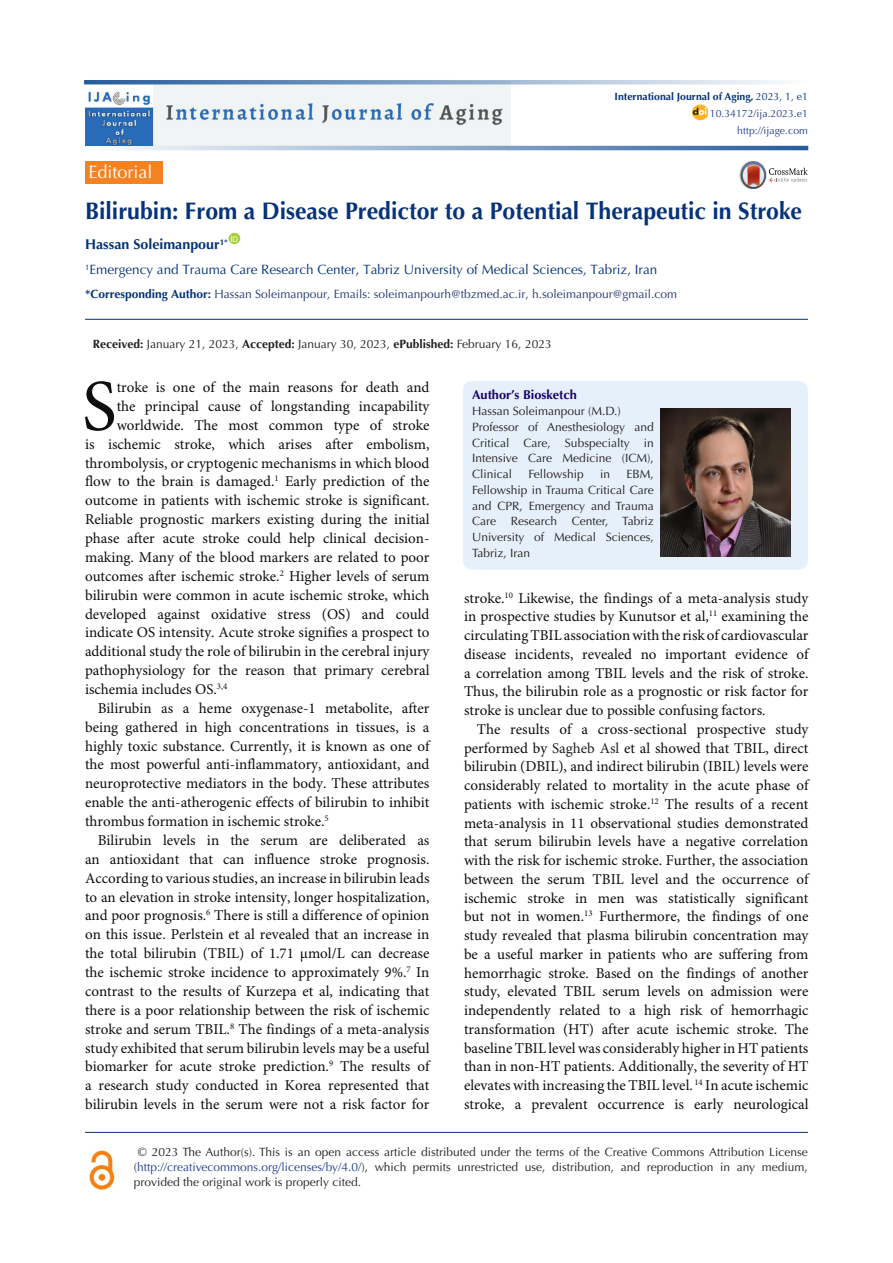
<style>
.page{position:relative;width:893px;height:1263px;background:#fff}
.page>*{position:absolute;margin:0;border:0;box-sizing:border-box;transform-origin:0 0}
.t1{font:73.05px "Minion Pro";color:#0d0d0d}
.t2{font:700 24px "Optima LT Std";color:#053278;scale:.96 1}
.t3{font:18px "Optima LT Std";color:#fff}
.t4{font:15px/18.8px "Minion Pro";color:#0d0d0d;text-align:justify}
.t5{font:700 14.25px "Optima LT Std";color:#053278}
.t6{font:13.5px "Optima LT Std";color:#053278}
.t7{font:700 12.75px "Optima LT Std";color:#190066}
.corresponding{font:12px/15.8px "Optima LT Std";color:#231f20;text-align:justify}
.t8{font:12px "Optima LT Std";color:#213773}
.t9{font:700 10.5px "Optima LT Std";color:#053278}
.t10{font:10.5px "Optima LT Std";color:#253f8e}
.t11{font:7.8px "Arial";color:#fff}
.s1{font-style:italic}
.s2{font-weight:400}
.s3{font-weight:700;color:#053278}
.s4{font-weight:700}
.s5{color:#231f20}
.s6{color:#253f8e}
</style>
<div class="page">
<hr style="left:85px;top:1132px;width:723px;height:1px;background:#053278">
<div style="left:228px;top:233px;width:12px;height:11px;background:#a6ce39;border-radius:50%"></div>
<img style="left:739px;top:169px;width:2px;height:13px">
<svg style="left:741px;top:161px;width:67px;height:28px"></svg>
<img style="left:85px;top:84px;width:425px;height:62px">
<div style="left:85px;top:161px;width:78px;height:23px;background:#f58220"></div>
<svg style="left:84px;top:80px;width:697px;height:4px;background:#8ba7c9"></svg>
<svg style="left:112px;top:146px;width:696px;height:4px;background:#8da9ca"></svg>
<img style="left:692px;top:105px;width:16px;height:15px">
<img style="left:89px;top:1150px;width:26px;height:40px">
<hr style="left:85px;top:319px;width:723px;height:1px;background:#053278">
<div style="left:463px;top:381px;width:344px;height:188px;background:#e6f0fa;border-radius:9px"></div>
<div style="left:463px;top:381px;width:345px;height:188px;border:1px solid #e8f2fa;border-radius:9px"></div>
<img style="left:660px;top:408px;width:130px;height:149px">
<p class="t3" style="left:88px;top:161px;width:66px">Editorial</p>
<p class="t9" style="left:614px;top:91px;width:195px">International Journal of Aging<span class="s1">,</span> <span class="s2">2023, 1, e1</span></p>
<p class="t10" style="left:710px;top:107px;width:100px">10.34172/ija.2023.e1</p>
<p class="t10" style="left:737px;top:124px;width:72px">http://ijage.com</p>
<p class="t2" style="left:85px;top:196px;width:748px">Bilirubin: From a Disease Predictor to a Potential Therapeutic in Stroke</p>
<p class="t5" style="left:85px;top:236px;width:144px">Hassan Soleimanpour<sup>1*</sup></p>
<p class="t11" style="left:230px;top:233px;width:9px">ID</p>
<p class="t6" style="left:85px;top:262px;width:574px"><sup>1</sup>Emergency and Trauma Care Research Center, Tabriz University of Medical Sciences, Tabriz, Iran</p>
<p class="t8" style="left:85px;top:287px;width:594px"><span class="s3">*Corresponding Author:</span> Hassan Soleimanpour, Emails: soleimanpourh@tbzmed.ac.ir, h.soleimanpour@gmail.com</p>
<p class="corresponding" style="left:93px;top:336px;width:460px"><span class="s4">Received:</span> January 21, 2023, <span class="s4">Accepted:</span> January 30, 2023, <span class="s4">ePublished:</span> February 16, 2023</p>
<p class="t1" style="left:82px;top:363px;width:36px">S</p>
<p class="t4" style="left:117px;top:378px;width:314px">troke is one of the main reasons for death and</p>
<p class="t7" style="left:472px;top:388px;width:106px">Author’s Biosketch</p>
<p class="corresponding" style="left:472px;top:403px;width:150px">Hassan Soleimanpour (M.D.)</p>
<p class="corresponding" style="left:472px;top:419px;width:183px">Professor of Anesthesiology and Critical Care, Subspecialty in Intensive Care Medicine (ICM), Clinical</p>
<p class="t4" style="left:117px;top:397px;width:314px">the principal cause of longstanding incapability</p>
<p class="t4" style="left:117px;top:416px;width:314px">worldwide. The most common type of stroke</p>
<p class="t4" style="left:85px;top:435px;width:346px">is ischemic stroke, which arises after embolism,</p>
<p class="t4" style="left:85px;top:454px;width:346px">thrombolysis, or cryptogenic mechanisms in which blood</p>
<p class="t4" style="left:85px;top:473px;width:346px">flow to the brain is damaged.<sup>1</sup> Early prediction of the</p>
<p class="t4" style="left:85px;top:492px;width:346px">outcome in patients with ischemic stroke is significant.</p>
<p class="t4" style="left:85px;top:511px;width:346px">Reliable prognostic markers existing during the initial</p>
<p class="t4" style="left:85px;top:529px;width:346px">phase after acute stroke could help clinical decision-</p>
<p class="t4" style="left:85px;top:548px;width:346px">making. Many of the blood markers are related to poor</p>
<p class="t4" style="left:85px;top:567px;width:346px">outcomes after ischemic stroke.<sup>2</sup> Higher levels of serum</p>
<p class="t4" style="left:85px;top:586px;width:346px">bilirubin were common in acute ischemic stroke, which</p>
<p class="t4" style="left:85px;top:605px;width:346px">developed against oxidative stress (OS) and could</p>
<p class="t4" style="left:85px;top:624px;width:346px">indicate OS intensity. Acute stroke signifies a prospect to</p>
<p class="t4" style="left:85px;top:643px;width:346px">additional study the role of bilirubin in the cerebral injury</p>
<p class="t4" style="left:85px;top:661px;width:346px">pathophysiology for the reason that primary cerebral</p>
<p class="t4" style="left:85px;top:680px;width:144px">ischemia includes OS.<sup>3,4</sup></p>
<p class="t4" style="left:85px;top:699px;width:346px;text-indent:13px">Bilirubin as a heme oxygenase-1 metabolite, after being gathered in high concentrations in tissues, is a highly toxic substance. Currently, it is known as one of the most powerful anti-inflammatory, antioxidant, and neuroprotective mediators in the body. These attributes enable the anti-atherogenic effects of bilirubin to inhibit thrombus formation in ischemic stroke.<sup>5</sup></p>
<p class="t4" style="left:85px;top:831px;width:346px;text-indent:13px">Bilirubin levels in the serum are deliberated as an antioxidant that can influence stroke prognosis.<br>According to various studies, an increase in bilirubin leads to an elevation in stroke intensity, longer hospitalization, and poor prognosis.<sup>6</sup> There is still a difference of opinion on this issue. Perlstein et al revealed that an increase in the total bilirubin (TBIL) of 1.71 µmol/L can decrease the ischemic stroke incidence to approximately 9%.<sup>7</sup> In contrast to the results of Kurzepa et al, indicating that there is a poor relationship between the risk of ischemic stroke and serum TBIL.<sup>8</sup> The findings of a meta-analysis study exhibited that serum bilirubin levels may be a useful biomarker for acute stroke prediction.<sup>9</sup> The results of a research study conducted in Korea represented that bilirubin levels in the serum were not a risk factor for</p>
<p class="corresponding" style="left:528px;top:466px;width:57px">Fellowship</p>
<p class="corresponding" style="left:600px;top:466px;width:12px">in</p>
<p class="corresponding" style="left:472px;top:466px;width:183px;text-indent:154px">EBM, Fellowship in Trauma Critical Care and CPR, Emergency and Trauma Care Research Center, Tabriz University of Medical Sciences, Tabriz, Iran</p>
<p class="t4" style="left:464px;top:589px;width:346px">stroke.<sup>10</sup> Likewise, the findings of a meta-analysis study in prospective studies by Kunutsor et al,<sup>11</sup> examining the circulating TBIL association with the risk of cardiovascular disease incidents, revealed no important evidence of a correlation among TBIL levels and the risk of stroke.<br>Thus, the bilirubin role as a prognostic or risk factor for stroke is unclear due to possible confusing factors.</p>
<p class="t4" style="left:464px;top:720px;width:346px;text-indent:13px">The results of a cross-sectional prospective study performed by <span class="s5">Sagheb Asl</span> et al showed that TBIL, direct bilirubin (DBIL), and indirect bilirubin (IBIL) levels were considerably related to mortality in the acute phase of patients with ischemic stroke.<sup>12</sup> The results of a recent meta-analysis in 11 observational studies demonstrated that serum bilirubin levels have a negative correlation with the risk for ischemic stroke. Further, the association between the serum TBIL level and the occurrence of ischemic stroke in men was statistically significant but not in women.<sup>13</sup> Furthermore, the findings of one study revealed that plasma bilirubin concentration may be a useful marker in patients who are suffering from hemorrhagic stroke. Based on the findings of another study, elevated TBIL serum levels on admission were independently related to a high risk of hemorrhagic transformation (HT) after acute ischemic stroke. The baseline TBIL level was considerably higher in HT patients than in non-HT patients. Additionally, the severity of HT elevates with increasing the TBIL level. <sup>14</sup> In acute ischemic stroke, a prevalent occurrence is early neurological</p>
<p class="corresponding" style="left:134px;top:1144px;width:675px;line-height:15px;text-indent:4px">© 2023 The Author(s). This is an open access article distributed under the terms of the Creative Commons Attribution License (<span class="s6">http://creativecommons.org/licenses/by/4.0/</span>), which permits unrestricted use, distribution, and reproduction in any medium, provided the original work is properly cited.</p>
</div>
